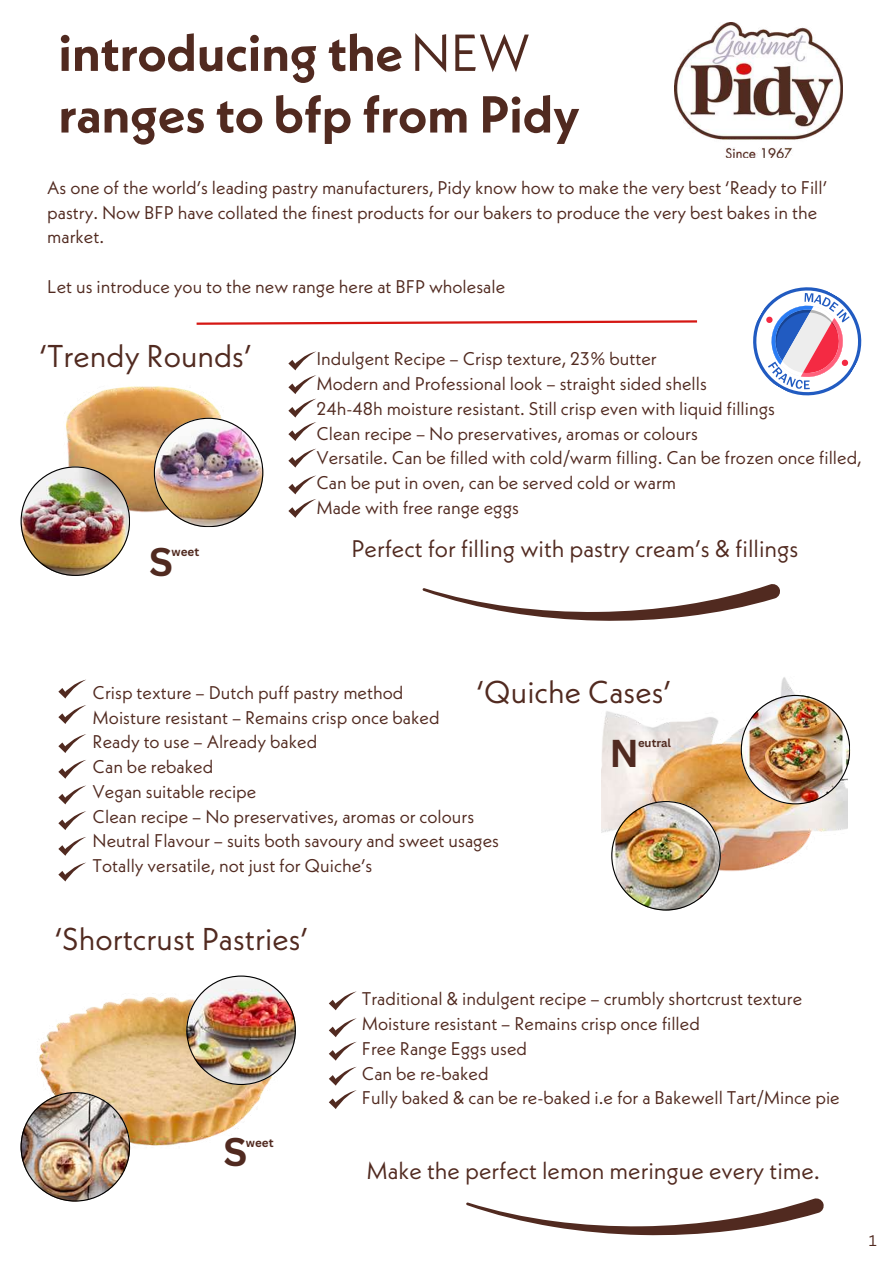
<style>
.page{position:relative;width:894px;height:1264px;background:#fff}
.page>*{position:absolute;margin:0;border:0;box-sizing:border-box;transform-origin:0 0}
.t1{font:700 51.9px/61.7px "Neue Kabel";color:#512a20}
.t2{font:700 38.85px "Canva Sans";color:#512a20}
.t3{font:700 37.8px "Canva Sans";color:#512a20}
.t4{font:31.5px "Neue Kabel";color:#512a20}
.t5{font:24px "Neue Kabel";color:#512a20}
.t6{font:18.3px/24.8px "Neue Kabel";color:#512a20}
.t7{font:15px "Canva Sans";color:#512a20}
.t8{font:700 11.7px "Canva Sans";color:#512a20}
.t9{font:700 11.25px "Canva Sans";color:#512a20}
.s1{font-weight:400}
</style>
<div class="page">
<img style="left:674px;top:22px;width:168px;height:135px">
<img style="left:66px;top:386px;width:156px;height:126px">
<svg style="left:288px;top:351px;width:28px;height:90px"></svg>
<svg style="left:288px;top:448px;width:28px;height:19px"></svg>
<svg style="left:288px;top:475px;width:28px;height:43px"></svg>
<svg style="left:196px;top:320px;width:502px;height:5px"></svg>
<img style="left:21px;top:466px;width:109px;height:109px">
<img style="left:154px;top:418px;width:109px;height:109px">
<svg style="left:753px;top:287px;width:109px;height:109px"></svg>
<img style="left:601px;top:677px;width:246px;height:195px">
<svg style="left:58px;top:679px;width:28px;height:19px"></svg>
<svg style="left:58px;top:705px;width:28px;height:19px"></svg>
<svg style="left:58px;top:734px;width:28px;height:19px"></svg>
<svg style="left:58px;top:760px;width:28px;height:18px"></svg>
<svg style="left:58px;top:785px;width:28px;height:19px"></svg>
<svg style="left:58px;top:811px;width:28px;height:19px"></svg>
<svg style="left:58px;top:837px;width:28px;height:18px"></svg>
<img style="left:611px;top:801px;width:109px;height:109px">
<img style="left:740px;top:695px;width:109px;height:109px">
<svg style="left:329px;top:991px;width:27px;height:19px"></svg>
<img style="left:39px;top:997px;width:257px;height:152px">
<img style="left:186px;top:975px;width:109px;height:109px">
<img style="left:21px;top:1092px;width:109px;height:109px">
<svg style="left:329px;top:1018px;width:27px;height:42px"></svg>
<svg style="left:329px;top:1067px;width:27px;height:42px"></svg>
<svg style="left:422px;top:584px;width:357px;height:36px"></svg>
<svg style="left:466px;top:1198px;width:356px;height:37px"></svg>
<svg style="left:58px;top:862px;width:28px;height:19px"></svg>
<h1 class="t1" style="left:58px;top:27px;width:522px">introducing the<span class="s1">NEW </span>ranges to bfp from Pidy</h1>
<p class="t6" style="left:47px;top:177px;width:781px">As one of the world’s leading pastry manufacturers, Pidy know how to make the very best ‘Ready to Fill’ pastry. Now BFP have collated the finest products for our bakers to produce the very best bakes in the market.</p>
<p class="t6" style="left:47px;top:276px;width:459px">Let us introduce you to the new range here at BFP wholesale</p>
<h3 class="t4" style="left:39px;top:343px;width:213px">‘Trendy Rounds’</h3>
<p class="t6" style="left:316px;top:348px;width:546px">Indulgent Recipe – Crisp texture, 23% butter<br>Modern and Professional look – straight sided shells<br>24h-48h moisture resistant. Still crisp even with liquid fillings<br>Clean recipe – No preservatives, aromas or colours<br>Versatile. Can be filled with cold/warm filling. Can be frozen once filled, Can be put in oven, can be served cold or warm<br>Made with free range eggs</p>
<h2 class="t2" style="left:149px;top:534px;width:25px">S</h2>
<p class="t8" style="left:171px;top:544px;width:29px">weet</p>
<h3 class="t5" style="left:351px;top:539px;width:448px">Perfect for filling with pastry cream’s &amp; fillings</h3>
<p class="t6" style="left:93px;top:681px;width:312px">Crisp texture – Dutch puff pastry method</p>
<h3 class="t4" style="left:476px;top:679px;width:196px">‘Quiche Cases’</h3>
<p class="t6" style="left:93px;top:706px;width:408px">Moisture resistant – Remains crisp once baked<br>Ready to use – Already baked<br>Can be rebaked<br>Vegan suitable recipe<br>Clean recipe – No preservatives, aromas or colours Neutral Flavour – suits both savoury and sweet usages Totally versatile, not just for Quiche’s</p>
<h3 class="t3" style="left:609px;top:726px;width:31px">N</h3>
<p class="t9" style="left:637px;top:735px;width:35px">eutral</p>
<h3 class="t4" style="left:55px;top:926px;width:255px">‘Shortcrust Pastries’</h3>
<h2 class="t2" style="left:223px;top:1124px;width:25px">S</h2>
<p class="t8" style="left:246px;top:1134px;width:29px">weet</p>
<p class="t6" style="left:362px;top:988px;width:479px">Traditional &amp; indulgent recipe – crumbly shortcrust texture Moisture resistant – Remains crisp once filled<br>Free Range Eggs used<br>Can be re-baked<br>Fully baked &amp; can be re-baked i.e for a Bakewell Tart/Mince pie</p>
<h3 class="t5" style="left:366px;top:1161px;width:455px">Make the perfect lemon meringue every time.</h3>
<p class="t7" style="left:868px;top:1230px;width:9px">1</p>
</div>
